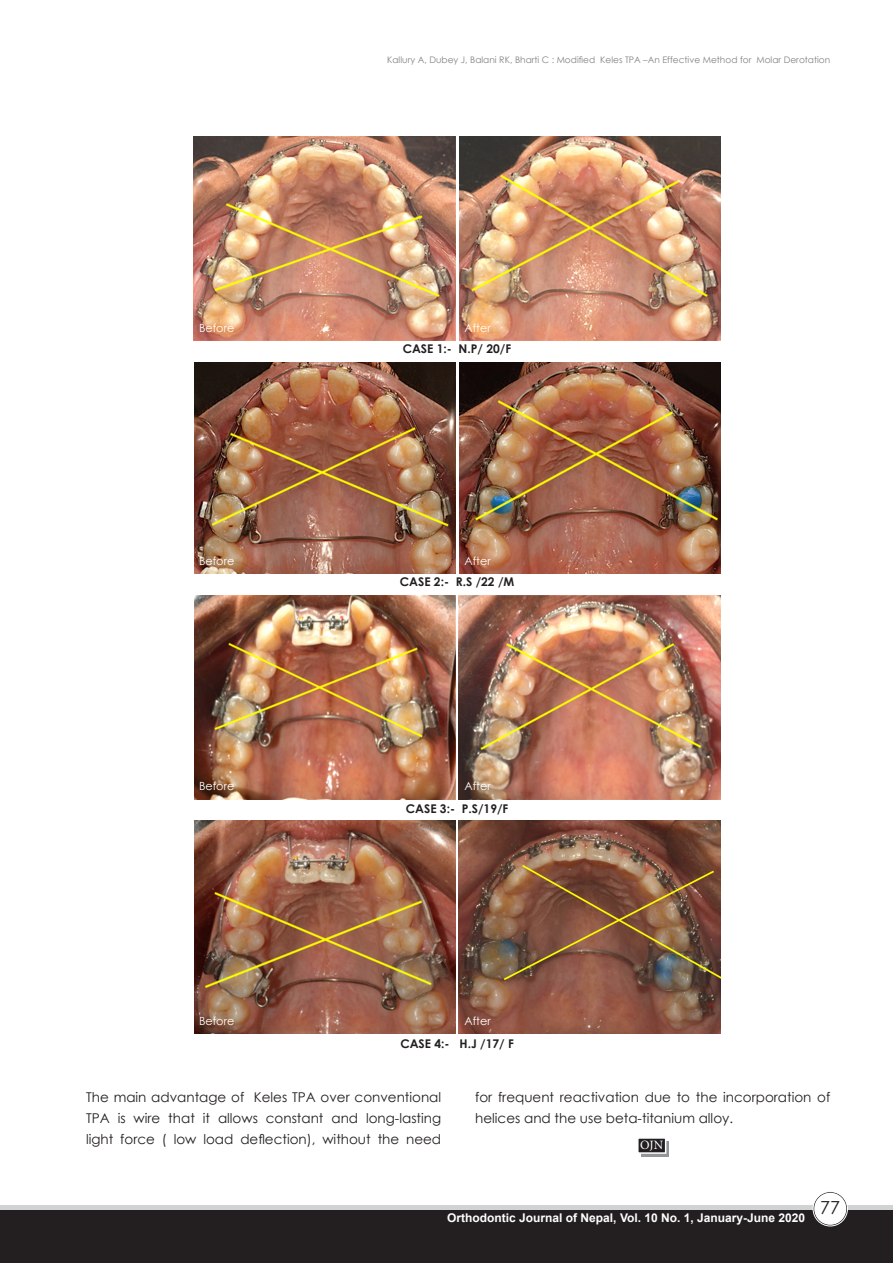
<style>
.page{position:relative;width:893px;height:1263px;background:#fff}
.page>*{position:absolute;margin:0;border:0;box-sizing:border-box;transform-origin:0 0}
.t1{font:18px "Century Gothic";color:#231f20}
.t2{font:13.5px/21px "Century Gothic";color:#231f20;text-align:justify}
.t3{font:12.75px "Minion Pro";color:#fff}
.t4{font:700 12px "Century Gothic";color:#231f20}
.t5{font:700 12px "Arial";color:#fff}
.t6{font:11.25px "Century Gothic";color:#fff}
.t7{font:9px "Century Gothic";color:#808285}
</style>
<div class="page">
<div style="left:0;top:1205px;width:893px;height:58px;background:linear-gradient(to right,#d1d2d4,#d1d2d4)"></div>
<div style="left:0;top:1211px;width:893px;height:52px;background:#231f20"></div>
<div style="left:814px;top:1192px;width:33px;height:33px;background:#fff;border-radius:50%"></div>
<div style="left:813px;top:1192px;width:34px;height:34px;border:1px solid #231f20;border-radius:50%"></div>
<div style="left:813px;top:1191px;width:35px;height:35px;border:1px solid #fff;border-radius:50%"></div>
<img style="left:194px;top:136px;width:261px;height:205px">
<img style="left:459px;top:136px;width:261px;height:205px">
<img style="left:194px;top:362px;width:261px;height:212px">
<img style="left:459px;top:362px;width:261px;height:212px">
<img style="left:194px;top:595px;width:261px;height:204px">
<img style="left:459px;top:595px;width:261px;height:204px">
<img style="left:194px;top:820px;width:261px;height:213px">
<img style="left:459px;top:820px;width:261px;height:213px">
<svg style="left:641px;top:1141px;width:27px;height:15px"></svg>
<div style="left:637px;top:1137px;width:29px;height:17px;background:#231f20;border:2px solid #fff"></div>
<p class="t7" style="left:387px;top:54px;width:445px">Kallury A, Dubey J, Balani RK, Bharti C : Modified Keles TPA –An Effective Method for Molar Derotation</p>
<p class="t6" style="left:199px;top:320px;width:37px">Before</p>
<p class="t6" style="left:464px;top:320px;width:28px">After</p>
<p class="t4" style="left:403px;top:340px;width:110px">CASE 1:- N.P/ 20/F</p>
<p class="t6" style="left:199px;top:553px;width:37px">Before</p>
<p class="t6" style="left:464px;top:553px;width:28px">After</p>
<p class="t4" style="left:400px;top:573px;width:116px">CASE 2:- R.S /22 /M</p>
<p class="t6" style="left:199px;top:778px;width:37px">Before</p>
<p class="t6" style="left:464px;top:778px;width:28px">After</p>
<p class="t4" style="left:406px;top:799px;width:104px">CASE 3:- P.S/19/F</p>
<p class="t6" style="left:199px;top:1012px;width:37px">Before</p>
<p class="t6" style="left:464px;top:1012px;width:28px">After</p>
<p class="t4" style="left:400px;top:1034px;width:115px">CASE 4:- H.J /17/ F</p>
<p class="t2" style="left:86px;top:1086px;width:357px">The main advantage of Keles TPA over conventional TPA is wire that it allows constant and long-lasting light force ( low load deflection), without the need</p>
<p class="t2" style="left:475px;top:1086px;width:357px">for frequent reactivation due to the incorporation of helices and the use beta-titanium alloy.</p>
<p class="t3" style="left:640px;top:1136px;width:24px">OJN</p>
<p class="t5" style="left:447px;top:1209px;width:359px">Orthodontic Journal of Nepal, Vol. 10 No. 1, January-June 2020</p>
<h1 class="t1" style="left:820px;top:1195px;width:21px">77</h1>
</div>
